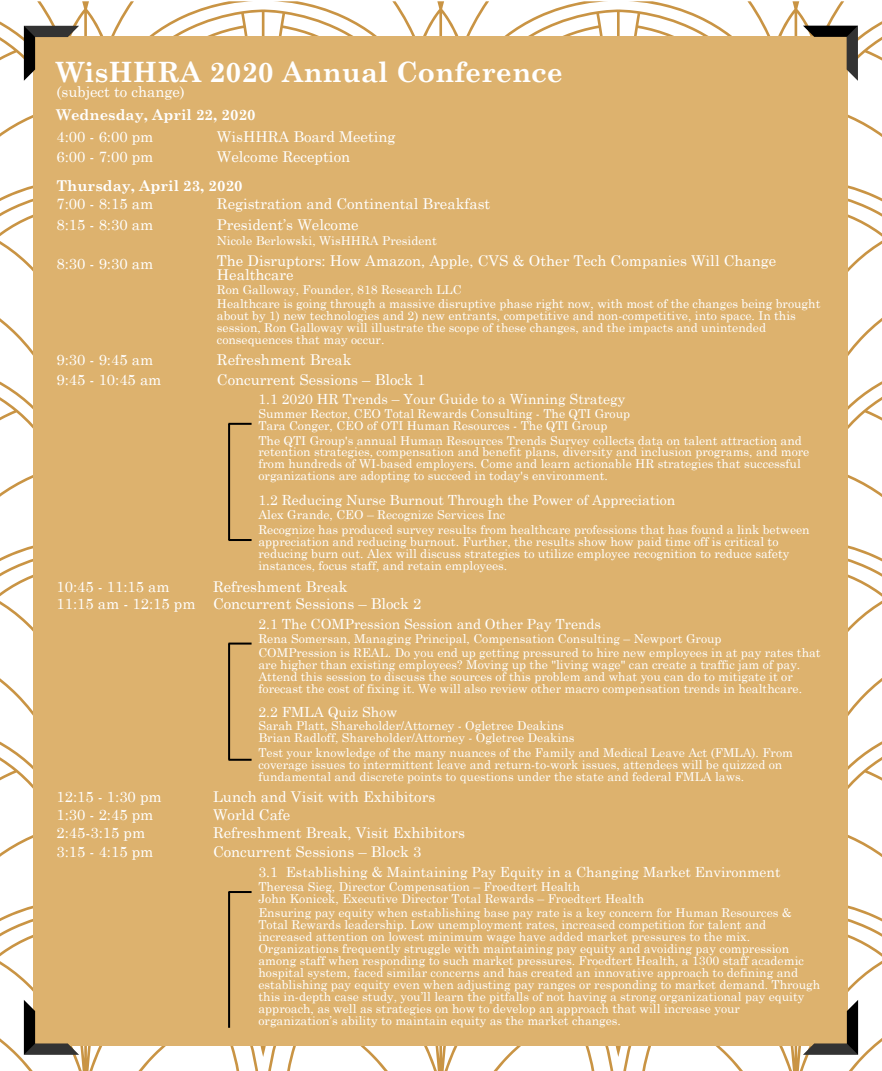
<style>
.page{position:relative;width:882px;height:1071px;background:#fff}
.page>*{position:absolute;margin:0;border:0;box-sizing:border-box;transform-origin:0 0}
.t1{font:700 28px "Century Schoolbook";color:#fff}
.t2{font:14.88px/14.7px "Century Schoolbook";color:#fff}
.t3{font:700 14.88px "Century Schoolbook";color:#fff}
.t4{font:14px "Century Schoolbook";color:#fff}
.t5{font:12.25px/11.9px "Century Schoolbook";color:#fff}
</style>
<div class="page">
<svg style="left:629px;top:1px;width:215px;height:35px"></svg>
<svg style="left:848px;top:381px;width:34px;height:169px"></svg>
<svg style="left:274px;top:1px;width:333px;height:35px"></svg>
<svg style="left:444px;top:9px;width:348px;height:27px"></svg>
<svg style="left:848px;top:550px;width:34px;height:166px"></svg>
<svg style="left:622px;top:1045px;width:243px;height:26px"></svg>
<svg style="left:37px;top:1px;width:215px;height:35px"></svg>
<svg style="left:89px;top:9px;width:348px;height:27px"></svg>
<svg style="left:267px;top:1045px;width:348px;height:26px"></svg>
<svg style="left:0;top:381px;width:33px;height:169px"></svg>
<svg style="left:0;top:550px;width:33px;height:166px"></svg>
<svg style="left:17px;top:1045px;width:243px;height:26px"></svg>
<div style="left:33px;top:36px;width:815px;height:1009px;background:#ddb26e"></div>
<svg style="left:0;top:9px;width:82px;height:328px"></svg>
<svg style="left:800px;top:9px;width:82px;height:328px"></svg>
<svg style="left:800px;top:741px;width:82px;height:316px"></svg>
<svg style="left:0;top:741px;width:82px;height:316px"></svg>
<svg style="left:228px;top:423px;width:24px;height:118px"></svg>
<svg style="left:228px;top:643px;width:24px;height:118px"></svg>
<svg style="left:228px;top:891px;width:24px;height:137px"></svg>
<h1 class="t1" style="left:57px;top:54px;width:508px">WisHHRA 2020 Annual Conference</h1>
<p class="t2" style="left:57px;top:84px;width:130px">(subject to change)</p>
<p class="t3" style="left:57px;top:106px;width:201px">Wednesday, April 22, 2020</p>
<p class="t2" style="left:57px;top:129px;width:98px">4:00 - 6:00 pm</p>
<p class="t2" style="left:217px;top:129px;width:180px">WisHHRA Board Meeting</p>
<p class="t2" style="left:57px;top:149px;width:98px">6:00 - 7:00 pm</p>
<p class="t2" style="left:217px;top:149px;width:135px">Welcome Reception</p>
<p class="t3" style="left:57px;top:176px;width:188px">Thursday, April 23, 2020</p>
<p class="t2" style="left:57px;top:196px;width:98px">7:00 - 8:15 am</p>
<p class="t2" style="left:217px;top:196px;width:275px">Registration and Continental Breakfast</p>
<p class="t2" style="left:57px;top:217px;width:98px">8:15 - 8:30 am</p>
<p class="t2" style="left:217px;top:217px;width:143px">President’s Welcome</p>
<p class="t5" style="left:217px;top:234px;width:221px">Nicole Berlowski, WisHHRA President</p>
<p class="t2" style="left:57px;top:256px;width:98px">8:30 - 9:30 am</p>
<p class="t2" style="left:217px;top:253px;width:561px">The Disruptors: How Amazon, Apple, CVS &amp; Other Tech Companies Will Change<br>Healthcare</p>
<p class="t5" style="left:217px;top:282px;width:605px;line-height:14.3px">Ron Galloway, Founder, 818 Research LLC<br>Healthcare is going through a massive disruptive phase right now, with most of the changes being brought</p>
<p class="t5" style="left:217px;top:310px;width:581px">about by 1) new technologies and 2) new entrants, competitive and non-competitive, into space. In this session, Ron Galloway will illustrate the scope of these changes, and the impacts and unintended consequences that may occur.</p>
<p class="t2" style="left:57px;top:352px;width:98px">9:30 - 9:45 am</p>
<p class="t2" style="left:217px;top:352px;width:136px">Refreshment Break</p>
<p class="t2" style="left:57px;top:372px;width:106px">9:45 - 10:45 am</p>
<p class="t2" style="left:217px;top:372px;width:210px">Concurrent Sessions – Block 1</p>
<p class="t4" style="left:258px;top:391px;width:368px">1.1 2020 HR Trends – Your Guide to a Winning Strategy</p>
<p class="t5" style="left:258px;top:407px;width:373px">Summer Rector, CEO Total Rewards Consulting - The QTI Group<br>Tara Conger, CEO of OTI Human Resources - The QTI Group</p>
<p class="t5" style="left:258px;top:434px;width:552px">The QTI Group's annual Human Resources Trends Survey collects data on talent attraction and retention strategies, compensation and benefit plans, diversity and inclusion programs, and more from hundreds of WI-based employers. Come and learn actionable HR strategies that successful organizations are adopting to succeed in today's environment.</p>
<p class="t4" style="left:258px;top:492px;width:418px">1.2 Reducing Nurse Burnout Through the Power of Appreciation</p>
<p class="t5" style="left:258px;top:507px;width:553px;line-height:14.3px">Alex Grande, CEO – Recognize Services Inc<br>Recognize has produced survey results from healthcare professions that has found a link between</p>
<p class="t5" style="left:258px;top:535px;width:532px">appreciation and reducing burnout. Further, the results show how paid time off is critical to reducing burn out. Alex will discuss strategies to utilize employee recognition to reduce safety instances, focus staff, and retain employees.</p>
<p class="t2" style="left:57px;top:579px;width:115px">10:45 - 11:15 am</p>
<p class="t2" style="left:57px;top:578px;width:366px;line-height:16.3px;text-indent:156px">Refreshment Break<br>11:15 am - 12:15 pm Concurrent Sessions – Block 2</p>
<p class="t4" style="left:258px;top:615px;width:344px">2.1 The COMPression Session and Other Pay Trends</p>
<p class="t5" style="left:258px;top:631px;width:564px;line-height:14.3px">Rena Somersan, Managing Principal, Compensation Consulting – Newport Group<br>COMPression is REAL. Do you end up getting pressured to hire new employees in at pay rates that</p>
<p class="t5" style="left:258px;top:658px;width:545px">are higher than existing employees? Moving up the "living wage" can create a traffic jam of pay.<br>Attend this session to discuss the sources of this problem and what you can do to mitigate it or forecast the cost of fixing it. We will also review other macro compensation trends in healthcare.</p>
<p class="t4" style="left:258px;top:703px;width:140px">2.2 FMLA Quiz Show</p>
<p class="t5" style="left:258px;top:720px;width:318px">Sarah Platt, Shareholder/Attorney - Ogletree Deakins<br>Brian Radloff, Shareholder/Attorney - Ogletree Deakins</p>
<p class="t5" style="left:258px;top:746px;width:536px">Test your knowledge of the many nuances of the Family and Medical Leave Act (FMLA). From coverage issues to intermittent leave and return-to-work issues, attendees will be quizzed on fundamental and discrete points to questions under the state and federal FMLA laws.</p>
<p class="t2" style="left:57px;top:788px;width:107px">12:15 - 1:30 pm</p>
<p class="t2" style="left:213px;top:788px;width:224px">Lunch and Visit with Exhibitors</p>
<p class="t2" style="left:57px;top:807px;width:98px">1:30 - 2:45 pm</p>
<p class="t2" style="left:213px;top:807px;width:79px">World Cafe</p>
<p class="t2" style="left:57px;top:825px;width:90px">2:45-3:15 pm</p>
<p class="t2" style="left:213px;top:825px;width:253px">Refreshment Break, Visit Exhibitors</p>
<p class="t2" style="left:57px;top:844px;width:98px">3:15 - 4:15 pm</p>
<p class="t2" style="left:213px;top:844px;width:210px">Concurrent Sessions – Block 3</p>
<p class="t4" style="left:258px;top:863px;width:524px">3.1 Establishing &amp; Maintaining Pay Equity in a Changing Market Environment</p>
<p class="t5" style="left:258px;top:880px;width:387px">Theresa Sieg, Director Compensation – Froedtert Health<br>John Konicek, Executive Director Total Rewards – Froedtert Health</p>
<p class="t5" style="left:258px;top:907px;width:563px">Ensuring pay equity when establishing base pay rate is a key concern for Human Resources &amp; Total Rewards leadership. Low unemployment rates, increased competition for talent and increased attention on lowest minimum wage have added market pressures to the mix.<br>Organizations frequently struggle with maintaining pay equity and avoiding pay compression among staff when responding to such market pressures. Froedtert Health, a 1300 staff academic hospital system, faced similar concerns and has created an innovative approach to defining and establishing pay equity even when adjusting pay ranges or responding to market demand. Through this in-depth case study, you’ll learn the pitfalls of not having a strong organizational pay equity approach, as well as strategies on how to develop an approach that will increase your organization’s ability to maintain equity as the market changes.</p>
</div>
